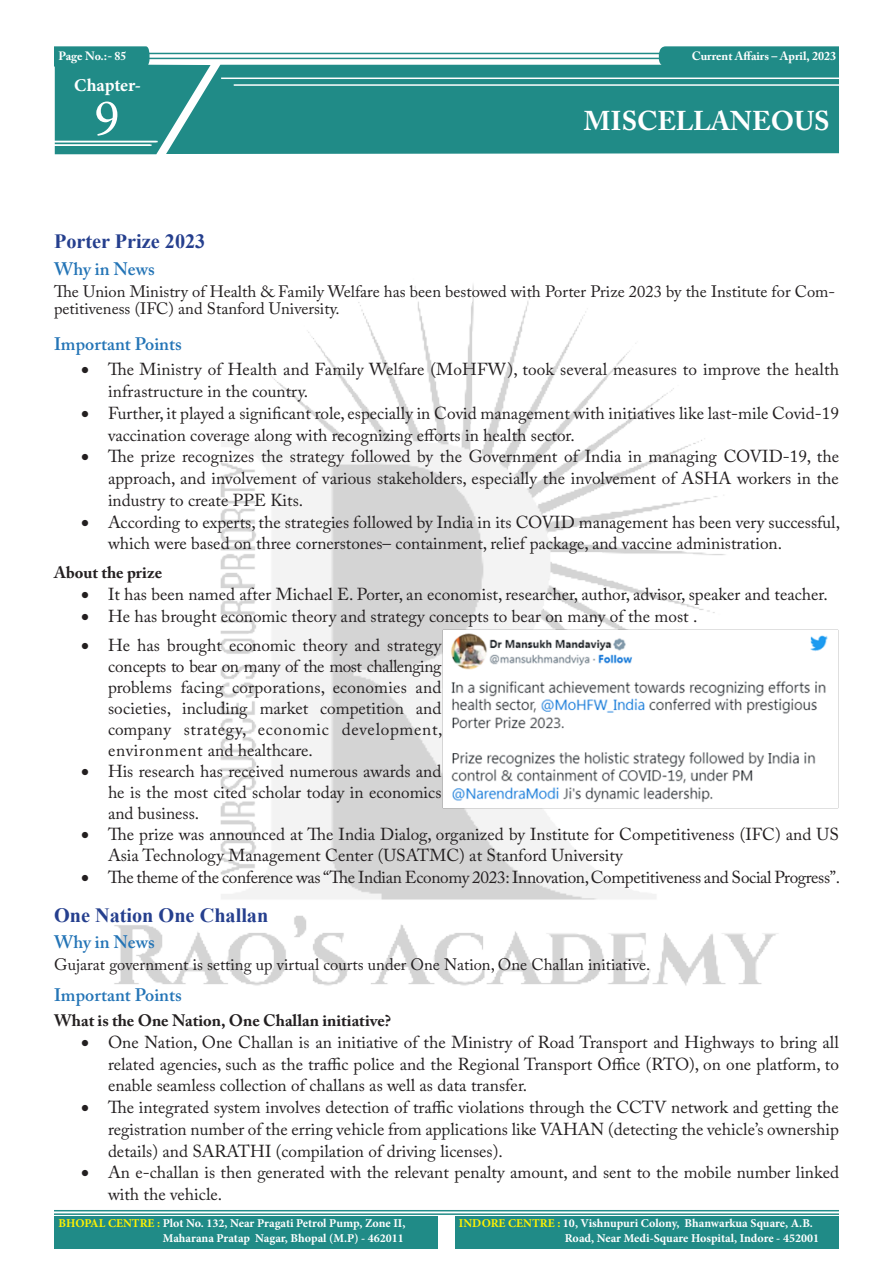
<style>
.page{position:relative;width:893px;height:1263px;background:#fff}
.page>*{position:absolute;margin:0;border:0;box-sizing:border-box;transform-origin:0 0}
.t1{font:52.5px "Minion Pro";color:#fff}
.Chapter_Name{font:700 27px "Adobe Caslon Pro";color:#fff}
.Main_Heading{font:700 20.25px "Times New Roman";color:#253f8e}
.Sub_heading{font:600 18px "Adobe Caslon Pro";color:#2374b6}
.t2{font:700 18px "Minion Pro";letter-spacing:-.005em;color:#fff}
.t3{font:17.25px/21.8px "Adobe Caslon Pro";color:#231f20}
.t4{font:17.25px "Adobe Caslon Pro";letter-spacing:-.02em;color:#231f20}
.List_Paragraph{font:16.5px/17.9px "Adobe Caslon Pro";color:#231f20}
.Black{font:700 16.5px "Adobe Caslon Pro";color:#231f20}
.t5{font:700 12px/15px "Minion Pro";color:#fff;text-align:right}
.t6{font:700 12px "Adobe Caslon Pro";color:#fff}
.s1{color:#fff101}
</style>
<div class="page">
<hr style="left:148px;top:53px;width:691px;height:1px;background:#208b87">
<hr style="left:148px;top:58px;width:690px;height:1px;background:#208b87">
<div style="left:659px;top:46px;width:180px;height:19px;background:#208b87"></div>
<hr style="left:54px;top:1210px;width:785px;height:1px;background:#208b87">
<hr style="left:54px;top:1213px;width:785px;height:2px;background:#208b87">
<div style="left:54px;top:1217px;width:383px;height:32px;background:#208b87"></div>
<div style="left:455px;top:1217px;width:384px;height:32px;background:#208b87"></div>
<img style="left:114px;top:284px;width:701px;height:702px">
<div style="left:211px;top:65px;width:628px;height:89px;background:#208b87"></div>
<svg style="left:54px;top:46px;width:157px;height:108px;background:#3a9895"></svg>
<img style="left:442px;top:630px;width:397px;height:178px">
<hr style="left:54px;top:144px;width:98px;height:2px;background:#fff">
<hr style="left:54px;top:141px;width:104px;height:1px;background:#fff">
<hr style="left:221px;top:78px;width:620px;height:1px;background:#fff">
<hr style="left:234px;top:84px;width:606px;height:2px;background:#fff">
<p class="t6" style="left:59px;top:49px;width:70px">Page No.:- 85</p>
<p class="t6" style="left:692px;top:49px;width:146px">Current Affairs – April, 2023</p>
<p class="t2" style="left:74px;top:73px;width:68px">Chapter-</p>
<p class="t1" style="left:94px;top:83px;width:27px">9</p>
<p class="Chapter_Name" style="left:584px;top:105px;width:247px">MISCELLANEOUS</p>
<p class="Main_Heading" style="left:54px;top:228px;width:153px">Porter Prize 2023</p>
<p class="Sub_heading" style="left:54px;top:258px;width:102px">Why in News</p>
<p class="List_Paragraph" style="left:54px;top:282px;width:783px">The Union Ministry of Health &amp; Family Welfare has been bestowed with Porter Prize 2023 by the Institute for Com&shy;petitiveness (IFC) and Stanford University.</p>
<p class="Sub_heading" style="left:54px;top:333px;width:129px">Important Points</p>
<p class="t3" style="left:108px;top:358px;width:732px;text-indent:-27px">• The Ministry of Health and Family Welfare (MoHFW), took several measures to improve the health infrastructure in the country.</p>
<p class="t3" style="left:108px;top:402px;width:732px;text-indent:-27px">• Further, it played a significant role, especially in Covid management with initiatives like last-mile Covid-19 vaccination coverage along with recognizing efforts in health sector.</p>
<p class="t3" style="left:108px;top:445px;width:732px;text-align:justify;text-indent:-27px">• The prize recognizes the strategy followed by the Government of India in managing COVID-19, the approach, and involvement of various stakeholders, especially the involvement of ASHA workers in the industry to create PPE Kits.</p>
<p class="t3" style="left:108px;top:511px;width:734px;text-indent:-27px">• According to experts, the strategies followed by India in its COVID management has been very successful, which were based on three cornerstones– containment, relief package, and vaccine administration.</p>
<p class="Black" style="left:54px;top:563px;width:110px">About the prize</p>
<p class="t3" style="left:81px;top:583px;width:748px">• It has been named after Michael E. Porter, an economist, researcher, author, advisor, speaker and teacher.</p>
<p class="t3" style="left:81px;top:605px;width:618px">• He has brought economic theory and strategy concepts to bear on many of the most .</p>
<p class="t3" style="left:108px;top:634px;width:336px;line-height:21px;text-align:justify;text-indent:-27px">• He has brought economic theory and strategy concepts to bear on many of the most challenging problems facing corporations, economies and societies, including market competition and company strategy, economic development, environment and healthcare.</p>
<p class="t3" style="left:108px;top:760px;width:335px;line-height:21px;text-align:justify;text-indent:-27px">• His research has received numerous awards and he is the most cited scholar today in economics and business.</p>
<p class="t3" style="left:108px;top:823px;width:732px;line-height:21px;text-indent:-27px">• The prize was announced at The India Dialog, organized by Institute for Competitiveness (IFC) and US<br>Asia Technology Management Center (USATMC) at Stanford University</p>
<p class="t4" style="left:81px;top:866px;width:761px">• The theme of the conference was “The Indian Economy 2023: Innovation, Competitiveness and Social Progress”.</p>
<p class="Main_Heading" style="left:54px;top:901px;width:216px">One Nation One Challan</p>
<p class="Sub_heading" style="left:54px;top:931px;width:102px">Why in News</p>
<p class="List_Paragraph" style="left:54px;top:955px;width:598px">Gujarat government is setting up virtual courts under One Nation, One Challan initiative.</p>
<p class="Sub_heading" style="left:54px;top:984px;width:129px">Important Points</p>
<p class="Black" style="left:54px;top:1011px;width:339px">What is the One Nation, One Challan initiative?</p>
<p class="t3" style="left:108px;top:1031px;width:732px;text-align:justify;text-indent:-27px">• One Nation, One Challan is an initiative of the Ministry of Road Transport and Highways to bring all related agencies, such as the traffic police and the Regional Transport Office (RTO), on one platform, to enable seamless collection of challans as well as data transfer.</p>
<p class="t3" style="left:108px;top:1096px;width:732px;text-align:justify;text-indent:-27px">• The integrated system involves detection of traffic violations through the CCTV network and getting the registration number of the erring vehicle from applications like VAHAN (detecting the vehicle’s ownership details) and SARATHI (compilation of driving licenses).</p>
<p class="t3" style="left:108px;top:1161px;width:732px;text-indent:-27px">• An e-challan is then generated with the relevant penalty amount, and sent to the mobile number linked with the vehicle.</p>
<p class="t5" style="left:59px;top:1215px;width:348px"><span class="s1">BHOPAL CENTRE :</span> Plot No. 132, Near Pragati Petrol Pump, Zone II,<br>Maharana Pratap Nagar, Bhopal (M.P) - 462011</p>
<p class="t5" style="left:565px;top:1215px;width:256px;text-align:left;text-indent:-106px"><span class="s1">INDORE CENTRE :</span> 10, Vishnupuri Colony, Bhanwarkua Square, A.B.<br>Road, Near Medi-Square Hospital, Indore - 452001</p>
</div>
